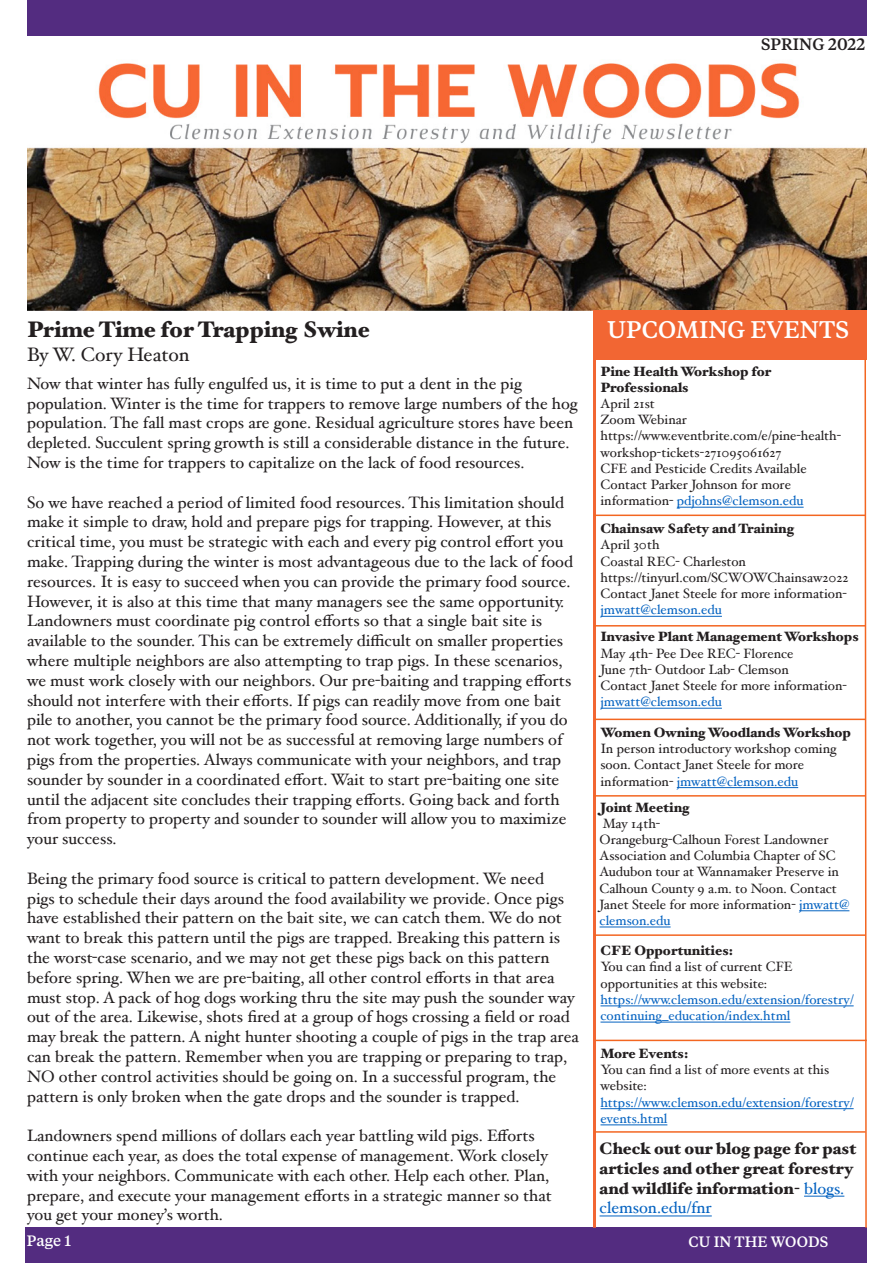
<style>
.page{position:relative;width:893px;height:1263px;background:#fff}
.page>*{position:absolute;margin:0;border:0;box-sizing:border-box;transform-origin:0 0}
.t1{font:500 24px "Tiempos Text";color:#fff}
.t2{font:900 22.5px "Hoefler Text";color:#231f20}
.t3{font:19.5px "Hoefler Text";color:#231f20}
.t4{font:16.5px/19.8px "Hoefler Text";color:#231f20}
.Article_Style{font:900 16.5px/19.8px "Hoefler Text";color:#231f20}
.t5{font:500 16.5px "Tiempos Text";color:#231f20}
.t6{font:500 15px "Tiempos Text";color:#fff}
.Article_Style-2{font:13.5px/16.2px "Hoefler Text";color:#231f20}
.Article_Style-3{font:900 13.5px/16.2px "Hoefler Text";color:#231f20}
.Article_Style-4{font:13.5px/16.2px "Hoefler Text";color:#0563c1}
.s1{color:#0563c1}
.s2{font-weight:400;color:#0563c1}
</style>
<div class="page">
<img style="left:27px;top:63px;width:839px;height:247px">
<div style="left:27px;top:0;width:839px;height:36px;background:#532c80"></div>
<div style="left:26px;top:1228px;width:841px;height:35px;background:#532c80"></div>
<div style="left:593px;top:310px;width:273px;height:49px;background:#f26633"></div>
<hr style="left:593px;top:359px;width:3px;height:869px;background:#f26633">
<hr style="left:594px;top:625px;width:272px;height:1px;background:#f36621">
<hr style="left:594px;top:515px;width:271px;height:1px;background:#f36621">
<hr style="left:595px;top:1040px;width:272px;height:1px;background:#f36621">
<svg style="left:864px;top:358px;width:3px;height:870px"></svg>
<hr style="left:600px;top:1005px;width:254px;height:1px;background:#0563c1">
<hr style="left:600px;top:1022px;width:190px;height:1px;background:#0563c1">
<hr style="left:600px;top:1108px;width:254px;height:1px;background:#0563c1">
<hr style="left:600px;top:1124px;width:67px;height:1px;background:#0563c1">
<hr style="left:594px;top:1131px;width:272px;height:2px;background:#f36621">
<hr style="left:600px;top:616px;width:122px;height:1px;background:#0563c1">
<hr style="left:594px;top:795px;width:271px;height:2px;background:#f36621">
<hr style="left:594px;top:934px;width:272px;height:2px;background:#f36621">
<hr style="left:804px;top:1196px;width:40px;height:1px;background:#0563c1">
<hr style="left:600px;top:1215px;width:112px;height:1px;background:#0563c1">
<hr style="left:600px;top:708px;width:122px;height:1px;background:#0563c1">
<hr style="left:594px;top:719px;width:272px;height:1px;background:#f36621">
<hr style="left:677px;top:507px;width:127px;height:1px;background:#0563c1">
<hr style="left:677px;top:787px;width:121px;height:1px;background:#0563c1">
<hr style="left:799px;top:910px;width:50px;height:1px;background:#0563c1">
<hr style="left:600px;top:927px;width:71px;height:1px;background:#0563c1">
<p class="t5" style="left:761px;top:33px;width:106px">SPRING 2022</p>
<p class="t2" style="left:27px;top:316px;width:344px">Prime Time for Trapping Swine</p>
<p class="t3" style="left:27px;top:342px;width:164px">By W. Cory Heaton</p>
<p class="t4" style="left:27px;top:373px;width:552px">Now that winter has fully engulfed us, it is time to put a dent in the pig population. Winter is the time for trappers to remove large numbers of the hog population. The fall mast crops are gone. Residual agriculture stores have been depleted. Succulent spring growth is still a considerable distance in the future.<br>Now is the time for trappers to capitalize on the lack of food resources.</p>
<p class="t4" style="left:27px;top:492px;width:547px">So we have reached a period of limited food resources. This limitation should make it simple to draw, hold and prepare pigs for trapping. However, at this critical time, you must be strategic with each and every pig control effort you make. Trapping during the winter is most advantageous due to the lack of food resources. It is easy to succeed when you can provide the primary food source.<br>However, it is also at this time that many managers see the same opportunity.<br>Landowners must coordinate pig control efforts so that a single bait site is available to the sounder. This can be extremely difficult on smaller properties where multiple neighbors are also attempting to trap pigs. In these scenarios, we must work closely with our neighbors. Our pre-baiting and trapping efforts should not interfere with their efforts. If pigs can readily move from one bait pile to another, you cannot be the primary food source. Additionally, if you do not work together, you will not be as successful at removing large numbers of pigs from the properties. Always communicate with your neighbors, and trap sounder by sounder in a coordinated effort. Wait to start pre-baiting one site until the adjacent site concludes their trapping efforts. Going back and forth from property to property and sounder to sounder will allow you to maximize your success.</p>
<p class="t4" style="left:27px;top:868px;width:553px">Being the primary food source is critical to pattern development. We need<br>pigs to schedule their days around the food availability we provide. Once pigs have established their pattern on the bait site, we can catch them. We do not want to break this pattern until the pigs are trapped. Breaking this pattern is the worst-case scenario, and we may not get these pigs back on this pattern before spring. When we are pre-baiting, all other control efforts in that area must stop. A pack of hog dogs working thru the site may push the sounder way out of the area. Likewise, shots fired at a group of hogs crossing a field or road may break the pattern. A night hunter shooting a couple of pigs in the trap area can break the pattern. Remember when you are trapping or preparing to trap, NO other control activities should be going on. In a successful program, the pattern is only broken when the gate drops and the sounder is trapped.</p>
<p class="t4" style="left:27px;top:1125px;width:526px">Landowners spend millions of dollars each year battling wild pigs. Efforts continue each year, as does the total expense of management. Work closely with your neighbors. Communicate with each other. Help each other. Plan, prepare, and execute your management efforts in a strategic manner so that you get your money’s worth.</p>
<p class="t1" style="left:608px;top:313px;width:243px">UPCOMING EVENTS</p>
<p class="Article_Style-3" style="left:600px;top:363px;width:172px">Pine Health Workshop for<br>Professionals</p>
<p class="Article_Style-2" style="left:600px;top:395px;width:56px">April 21st</p>
<p class="Article_Style-2" style="left:600px;top:411px;width:88px">Zoom Webinar</p>
<p class="Article_Style-2" style="left:600px;top:428px;width:242px">https://www.eventbrite.com/e/pine-health&shy;workshop-tickets-271095061627</p>
<p class="Article_Style-2" style="left:600px;top:460px;width:208px">CFE and Pesticide Credits Available</p>
<p class="Article_Style-2" style="left:600px;top:476px;width:205px">Contact Parker Johnson for more information- <span class="s1">pdjohns@clemson.edu</span></p>
<p class="Article_Style-3" style="left:600px;top:520px;width:195px">Chainsaw Safety and Training</p>
<p class="Article_Style-2" style="left:600px;top:537px;width:60px">April 30th</p>
<p class="Article_Style-2" style="left:600px;top:553px;width:147px">Coastal REC- Charleston</p>
<p class="Article_Style-2" style="left:600px;top:569px;width:250px">https://tinyurl.com/SCWOWChainsaw2022</p>
<p class="Article_Style-2" style="left:600px;top:585px;width:248px">Contact Janet Steele for more information-</p>
<p class="Article_Style-4" style="left:600px;top:601px;width:123px">jmwatt@clemson.edu</p>
<p class="Article_Style-3" style="left:600px;top:629px;width:260px">Invasive Plant Management Workshops</p>
<p class="Article_Style-2" style="left:600px;top:645px;width:194px">May 4th- Pee Dee REC- Florence</p>
<p class="Article_Style-2" style="left:600px;top:661px;width:190px">June 7th- Outdoor Lab- Clemson</p>
<p class="Article_Style-2" style="left:600px;top:677px;width:248px">Contact Janet Steele for more information&shy;<span class="s1">jmwatt@clemson.edu</span></p>
<p class="Article_Style-3" style="left:600px;top:724px;width:252px">Women Owning Woodlands Workshop</p>
<p class="Article_Style-2" style="left:600px;top:740px;width:237px">In person introductory workshop coming soon. Contact Janet Steele for more information- <span class="s1">jmwatt@clemson.edu</span></p>
<p class="Article_Style-3" style="left:600px;top:799px;width:92px">Joint Meeting</p>
<p class="Article_Style-2" style="left:603px;top:815px;width:59px">May 14th-</p>
<p class="Article_Style-2" style="left:600px;top:831px;width:251px">Orangeburg-Calhoun Forest Landowner Association and Columbia Chapter of SC Audubon tour at Wannamaker Preserve in Calhoun County 9 a.m. to Noon. Contact Janet Steele for more information- <span class="s1">jmwatt@</span></p>
<p class="Article_Style-4" style="left:600px;top:912px;width:73px">clemson.edu</p>
<p class="Article_Style-3" style="left:600px;top:942px;width:134px">CFE Opportunities:</p>
<p class="Article_Style-2" style="left:600px;top:959px;width:194px">You can find a list of current CFE opportunities at this website:</p>
<p class="Article_Style-4" style="left:600px;top:991px;width:255px">https://www.clemson.edu/extension/forestry/ continuing_education/index.html</p>
<p class="Article_Style-3" style="left:600px;top:1045px;width:89px">More Events:</p>
<p class="Article_Style-2" style="left:600px;top:1061px;width:230px">You can find a list of more events at this website:</p>
<p class="Article_Style-4" style="left:600px;top:1094px;width:255px">https://www.clemson.edu/extension/forestry/ events.html</p>
<p class="Article_Style" style="left:600px;top:1138px;width:258px">Check out our blog page for past articles and other great forestry and wildlife information- <span class="s2">blogs. clemson.edu/fnr</span></p>
<p class="t6" style="left:27px;top:1230px;width:46px">Page 1</p>
<p class="t6" style="left:689px;top:1232px;width:141px">CU IN THE WOODS</p>
</div>
